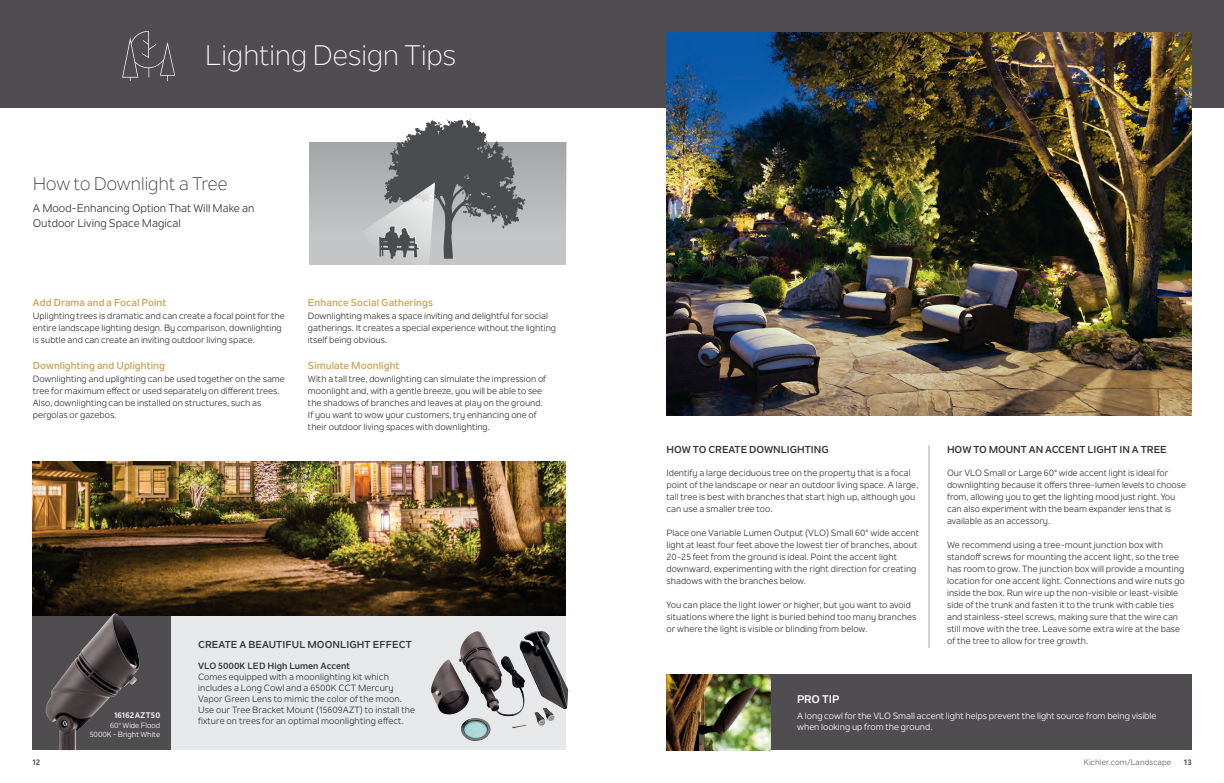
<style>
.page{position:relative;width:1224px;height:783px;background:#fff}
.page>*{position:absolute;margin:0;border:0;box-sizing:border-box;transform-origin:0 0}
.t1{font:28px "Nolan Next";color:#fff}
.t2{font:18px "Nolan Next";letter-spacing:-.005em;color:#353537}
.t3{font:11px/15px "Nolan Next";color:#353537}
.t4{font:700 11px "Nolan Next";letter-spacing:-.01em;color:#fff}
.t5{font:700 10px "Nolan Next";letter-spacing:.005em;color:#c8a960}
.t6{font:700 10px "Nolan Next";color:#353537}
.t7{font:9px/12px "Nolan Next";color:#353537}
.t8{font:9px/11px "Nolan Next";color:#fff}
.t9{font:700 9px "Nolan Next";letter-spacing:.01em;color:#353537}
.t10{font:8px "Nolan Next";letter-spacing:.01em;color:#5f6063}
.t11{font:700 8px "Nolan Next";letter-spacing:.03em;color:#fff}
.t12{font:800 8px "Nolan Next";color:#5f6063}
.t13{font:7.5px/9px "Nolan Next";color:#fff;text-align:right}
</style>
<div class="page">
<div style="left:309px;top:142px;width:257px;height:123px;background:#c4c5c6"></div>
<div style="left:309px;top:142px;width:257px;height:92px;background:linear-gradient(to bottom,#a2a4a5,#c3c4c5)"></div>
<hr style="left:929px;top:446px;width:1px;height:202px;background:#a0a1a4">
<svg style="left:362px;top:119px;width:163px;height:145px"></svg>
<div style="left:770px;top:674px;width:422px;height:76px;background:#4f4d50"></div>
<img style="left:667px;top:674px;width:103px;height:76px">
<div style="left:33px;top:615px;width:533px;height:135px;background:#e7e8e9"></div>
<img style="left:459px;top:631px;width:109px;height:85px">
<div style="left:33px;top:608px;width:138px;height:142px;background:#4f4d50"></div>
<img style="left:33px;top:462px;width:533px;height:153px">
<img style="left:46px;top:613px;width:93px;height:137px">
<div style="left:0;top:0;width:612px;height:107px;background:#4f4d50"></div>
<div style="left:612px;top:0;width:612px;height:107px;background:#4f4d50"></div>
<svg style="left:122px;top:31px;width:53px;height:50px"></svg>
<img style="left:667px;top:33px;width:525px;height:383px">
<h1 class="t1" style="left:205px;top:38px;width:253px">Lighting Design Tips</h1>
<h2 class="t2" style="left:33px;top:173px;width:196px">How to Downlight a Tree</h2>
<p class="t3" style="left:33px;top:201px;width:223px">A Mood-Enhancing Option That Will Make an<br>Outdoor Living Space Magical</p>
<p class="t5" style="left:33px;top:296px;width:135px">Add Drama and a Focal Point</p>
<p class="t7" style="left:33px;top:310px;width:253px">Uplighting trees is dramatic and can create a focal point for the entire landscape lighting design. By comparison, downlighting is subtle and can create an inviting outdoor living space.</p>
<p class="t5" style="left:33px;top:359px;width:134px">Downlighting and Uplighting</p>
<p class="t7" style="left:33px;top:373px;width:253px">Downlighting and uplighting can be used together on the same tree for maximum effect or used separately on different trees.<br>Also, downlighting can be installed on structures, such as pergolas or gazebos.</p>
<p class="t5" style="left:308px;top:296px;width:126px">Enhance Social Gatherings</p>
<p class="t7" style="left:308px;top:310px;width:250px">Downlighting makes a space inviting and delightful for social gatherings. It creates a special experience without the lighting itself being obvious.</p>
<p class="t5" style="left:308px;top:359px;width:93px">Simulate Moonlight</p>
<p class="t7" style="left:308px;top:373px;width:240px">With a tall tree, downlighting can simulate the impression of moonlight and, with a gentle breeze, you will be able to see the shadows of branches and leaves at play on the ground.<br>If you want to wow your customers, try enhancing one of their outdoor living spaces with downlighting.</p>
<p class="t11" style="left:114px;top:710px;width:48px">16162AZT50</p>
<p class="t13" style="left:90px;top:721px;width:72px">60° Wide Flood<br>5000K - Bright White</p>
<p class="t6" style="left:198px;top:638px;width:215px">CREATE A BEAUTIFUL MOONLIGHT EFFECT</p>
<p class="t9" style="left:198px;top:661px;width:154px">VLO 5000K LED High Lumen Accent</p>
<p class="t7" style="left:198px;top:672px;width:219px;line-height:11px">Comes equipped with a moonlighting kit which includes a Long Cowl and a 6500K CCT Mercury Vapor Green Lens to mimic the color of the moon.<br>Use our Tree Bracket Mount (15609AZT) to install the fixture on trees for an optimal moonlighting effect.</p>
<p class="t6" style="left:667px;top:444px;width:164px">HOW TO CREATE DOWNLIGHTING</p>
<p class="t7" style="left:667px;top:467px;width:254px">Identify a large deciduous tree on the property that is a focal point of the landscape or near an outdoor living space. A large, tall tree is best with branches that start high up, although you can use a smaller tree too.</p>
<p class="t7" style="left:667px;top:527px;width:254px">Place one Variable Lumen Output (VLO) Small 60° wide accent light at least four feet above the lowest tier of branches, about 20-25 feet from the ground is ideal. Point the accent light downward, experimenting with the right direction for creating shadows with the branches below.</p>
<p class="t7" style="left:667px;top:599px;width:251px">You can place the light lower or higher, but you want to avoid situations where the light is buried behind too many branches or where the light is visible or blinding from below.</p>
<p class="t6" style="left:947px;top:444px;width:221px">HOW TO MOUNT AN ACCENT LIGHT IN A TREE</p>
<p class="t7" style="left:947px;top:467px;width:241px">Our VLO Small or Large 60° wide accent light is ideal for downlighting because it offers three-lumen levels to choose from, allowing you to get the lighting mood just right. You can also experiment with the beam expander lens that is available as an accessory.</p>
<p class="t7" style="left:947px;top:539px;width:239px">We recommend using a tree-mount junction box with standoff screws for mounting the accent light, so the tree has room to grow. The junction box will provide a mounting location for one accent light. Connections and wire nuts go inside the box. Run wire up the non-visible or least-visible side of the trunk and fasten it to the trunk with cable ties and stainless-steel screws, making sure that the wire can still move with the tree. Leave some extra wire at the base of the tree to allow for tree growth.</p>
<p class="t4" style="left:797px;top:692px;width:44px">PRO TIP</p>
<p class="t8" style="left:797px;top:710px;width:361px">A long cowl for the VLO Small accent light helps prevent the light source from being visible when looking up from the ground.</p>
<p class="t12" style="left:32px;top:757px;width:10px">12</p>
<p class="t10" style="left:1084px;top:757px;width:89px">Kichler.com/Landscape</p>
<p class="t12" style="left:1184px;top:757px;width:9px">13</p>
</div>
